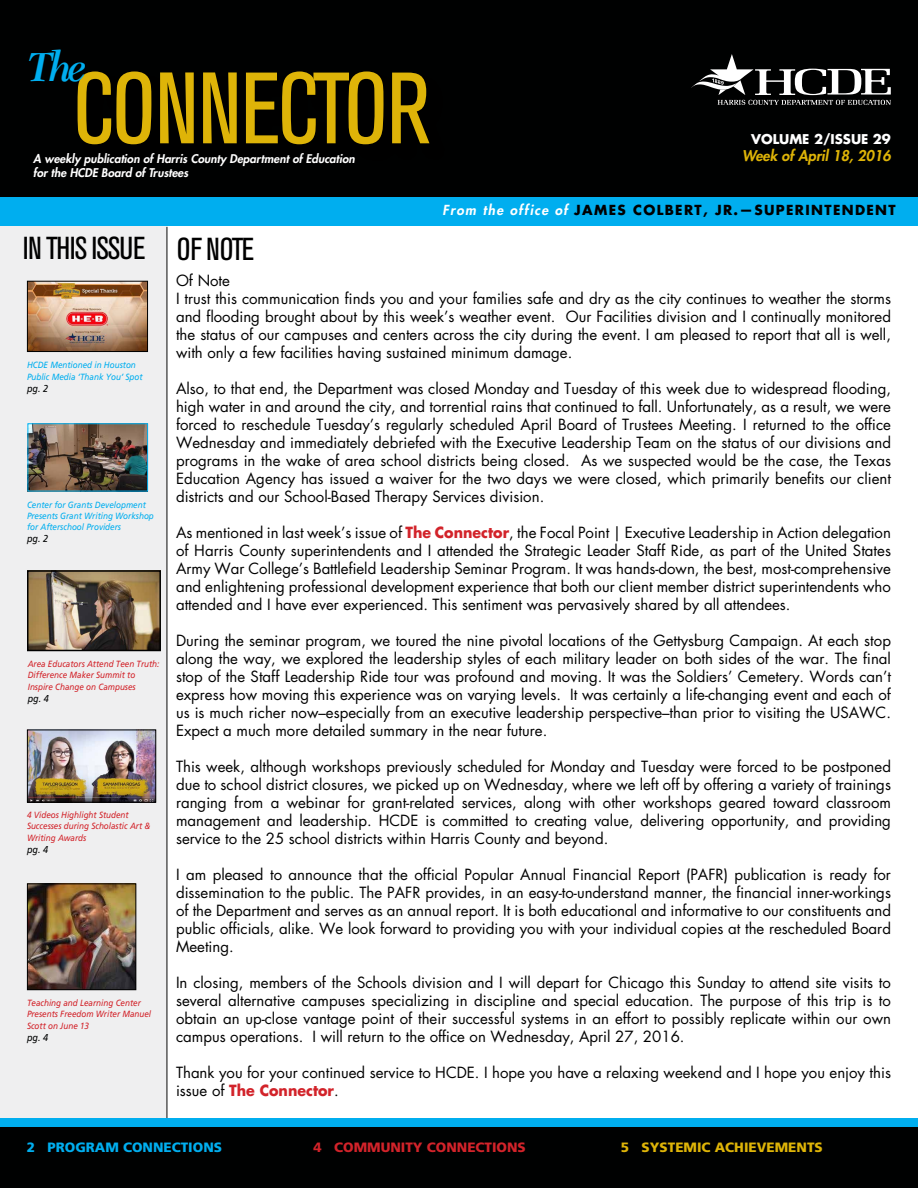
<style>
.page{position:relative;width:918px;height:1188px;background:#000101}
.page>*{position:absolute;margin:0;border:0;box-sizing:border-box;transform-origin:0 0}
.t1{font:condensed 100.2px "Akzidenz Grotesk BE";letter-spacing:-.01em;color:#deb408}
.t2{font:italic 600 42.45px "New Caledonia";color:#00aeef}
.t3{font:condensed 31.5px "Akzidenz Grotesk BE";letter-spacing:-.03em;color:#000}
.t4{font:15px/18px "Futura";color:#000;text-align:justify}
.t5{font:italic 800 14.4px "Futura";color:#deb408}
.t6{font:700 13.5px "Futura";letter-spacing:.1em;color:#000}
.t7{font:900 13.5px "Frutiger";color:#d2232a}
.t8{font:900 13.5px "Frutiger";color:#deb408}
.t9{font:900 13.5px "Frutiger";color:#00aeef}
.t10{font:700 13.05px "Futura";color:#fff}
.t11{font:italic 800 11.7px/14.1px "Futura";color:#fff}
.t12{font:italic 10.05px "Frutiger";color:#000101;scale:.9 1}
.t13{font:italic 9px/10.8px "Frutiger";color:#d2232a;scale:.9 1}
.t14{font:italic 9px/10.8px "Frutiger";color:#00aeef;scale:.9 1}
.s1{font-weight:800;font-style:italic;color:#fff}
.s2{font-weight:700;color:#d2232a}
</style>
<div class="page">
<div style="left:0;top:222px;width:918px;height:897px;background:#fff"></div>
<div style="left:0;top:222px;width:165px;height:897px;background:#efeff0"></div>
<svg style="left:691px;top:54px;width:200px;height:51px"></svg>
<hr style="left:167px;top:227px;width:1px;height:892px;background:#000">
<div style="left:0;top:1118px;width:918px;height:9px;background:#00aeef"></div>
<div style="left:0;top:197px;width:918px;height:29px;background:#00aeef"></div>
<img style="left:29px;top:283px;width:117px;height:67px">
<div style="left:27px;top:281px;width:121px;height:71px;border:1px solid #000"></div>
<img style="left:30px;top:573px;width:128px;height:75px">
<div style="left:27px;top:570px;width:134px;height:81px;border:2px solid #000"></div>
<img style="left:29px;top:885px;width:105px;height:103px">
<div style="left:27px;top:883px;width:109px;height:107px;border:1px solid #000"></div>
<img style="left:29px;top:732px;width:125px;height:69px">
<div style="left:27px;top:730px;width:129px;height:73px;border:1px solid #000"></div>
<img style="left:30px;top:425px;width:116px;height:64px">
<div style="left:28px;top:423px;width:120px;height:68px;border:1px solid #00aeef"></div>
<h2 class="t2" style="left:27px;top:43px;width:62px">The</h2>
<h1 class="t1" style="left:73px;top:53px;width:359px">CONNECTOR</h1>
<p class="t11" style="left:33px;top:152px;width:323px">A weekly publication of Harris County Department of Education for the HCDE Board of Trustees</p>
<h3 class="t3" style="left:23px;top:231px;width:233px">IN THIS ISSUE OF NOTE</h3>
<p class="t10" style="left:751px;top:130px;width:141px">VOLUME 2/ISSUE 29</p>
<p class="t5" style="left:742px;top:147px;width:150px">Week of April 18, 2016</p>
<p class="t6" style="left:443px;top:201px;width:452px"><span class="s1">From the office of</span> JAMES COLBERT, JR.—SUPERINTENDENT</p>
<p class="t14" style="left:27px;top:359px;width:130px;line-height:12px">HCDE Mentioned in Houston<br>Public Media ‘Thank You’ Spot</p>
<p class="t12" style="left:27px;top:383px;width:25px">pg. 2</p>
<p class="t14" style="left:27px;top:500px;width:143px">Center for Grants Development<br>Presents Grant Writing Workshop for Afterschool Providers</p>
<p class="t12" style="left:27px;top:533px;width:25px">pg. 2</p>
<p class="t13" style="left:28px;top:658px;width:148px">Area Educators Attend Teen Truth:<br>Difference Maker Summit to</p>
<p class="t13" style="left:28px;top:681px;width:122px">Inspire Change on Campuses</p>
<p class="t12" style="left:28px;top:692px;width:25px">pg. 4</p>
<p class="t13" style="left:27px;top:810px;width:139px">4 Videos Highlight Student<br>Successes during Scholastic Art &amp;</p>
<p class="t13" style="left:27px;top:833px;width:68px">Writing Awards</p>
<p class="t12" style="left:27px;top:844px;width:25px">pg. 4</p>
<p class="t13" style="left:27px;top:998px;width:140px">Teaching and Learning Center<br>Presents Freedom Writer Manuel</p>
<p class="t13" style="left:27px;top:1021px;width:71px">Scott on June 13</p>
<p class="t12" style="left:27px;top:1032px;width:25px">pg. 4</p>
<p class="t4" style="left:176px;top:272px;width:716px;text-align:left">Of Note<br>I trust this communication finds you and your families safe and dry as the city continues to weather the storms and flooding brought about by this week’s weather event. Our Facilities division and I continually monitored the status of our campuses and centers across the city during the event. I am pleased to report that all is well, with only a few facilities having sustained minimum damage.</p>
<p class="t4" style="left:176px;top:380px;width:716px">Also, to that end, the Department was closed Monday and Tuesday of this week due to widespread flooding, high water in and around the city, and torrential rains that continued to fall. Unfortunately, as a result, we were forced to reschedule Tuesday’s regularly scheduled April Board of Trustees Meeting. I returned to the office Wednesday and immediately debriefed with the Executive Leadership Team on the status of our divisions and programs in the wake of area school districts being closed. As we suspected would be the case, the Texas Education Agency has issued a waiver for the two days we were closed, which primarily benefits our client districts and our School-Based Therapy Services division.</p>
<p class="t4" style="left:176px;top:524px;width:716px">As mentioned in last week’s issue of <span class="s2">THE CONNECTOR</span>, the Focal Point | Executive Leadership in Action delegation of Harris County superintendents and I attended the Strategic Leader Staff Ride, as part of the United States Army War College’s Battlefield Leadership Seminar Program. It was hands-down, the best, most-comprehensive and enlightening professional development experience that both our client member district superintendents who attended and I have ever experienced. This sentiment was pervasively shared by all attendees.</p>
<p class="t4" style="left:176px;top:632px;width:716px">During the seminar program, we toured the nine pivotal locations of the Gettysburg Campaign. At each stop along the way, we explored the leadership styles of each military leader on both sides of the war. The final stop of the Staff Leadership Ride tour was profound and moving. It was the Soldiers’ Cemetery. Words can’t express how moving this experience was on varying levels. It was certainly a life-changing event and each of us is much richer now–especially from an executive leadership perspective–than prior to visiting the USAWC.<br>Expect a much more detailed summary in the near future.</p>
<p class="t4" style="left:176px;top:758px;width:716px">This week, although workshops previously scheduled for Monday and Tuesday were forced to be postponed due to school district closures, we picked up on Wednesday, where we left off by offering a variety of trainings ranging from a webinar for grant-related services, along with other workshops geared toward classroom management and leadership. HCDE is committed to creating value, delivering opportunity, and providing service to the 25 school districts within Harris County and beyond.</p>
<p class="t4" style="left:176px;top:866px;width:716px">I am pleased to announce that the official Popular Annual Financial Report (PAFR) publication is ready for dissemination to the public. The PAFR provides, in an easy-to-understand manner, the financial inner-workings of the Department and serves as an annual report. It is both educational and informative to our constituents and public officials, alike. We look forward to providing you with your individual copies at the rescheduled Board Meeting.</p>
<p class="t4" style="left:176px;top:974px;width:716px">In closing, members of the Schools division and I will depart for Chicago this Sunday to attend site visits to several alternative campuses specializing in discipline and special education. The purpose of this trip is to obtain an up-close vantage point of their successful systems in an effort to possibly replicate within our own campus operations. I will return to the office on Wednesday, April 27, 2016.</p>
<p class="t4" style="left:176px;top:1064px;width:716px">Thank you for your continued service to HCDE. I hope you have a relaxing weekend and I hope you enjoy this issue of <span class="s2">THE CONNECTOR</span>.</p>
<p class="t9" style="left:27px;top:1140px;width:197px">2 PROGRAM CONNECTIONS</p>
<p class="t7" style="left:314px;top:1140px;width:214px">4 COMMUNITY CONNECTIONS</p>
<p class="t8" style="left:621px;top:1140px;width:203px">5 SYSTEMIC ACHIEVEMENTS</p>
</div>
